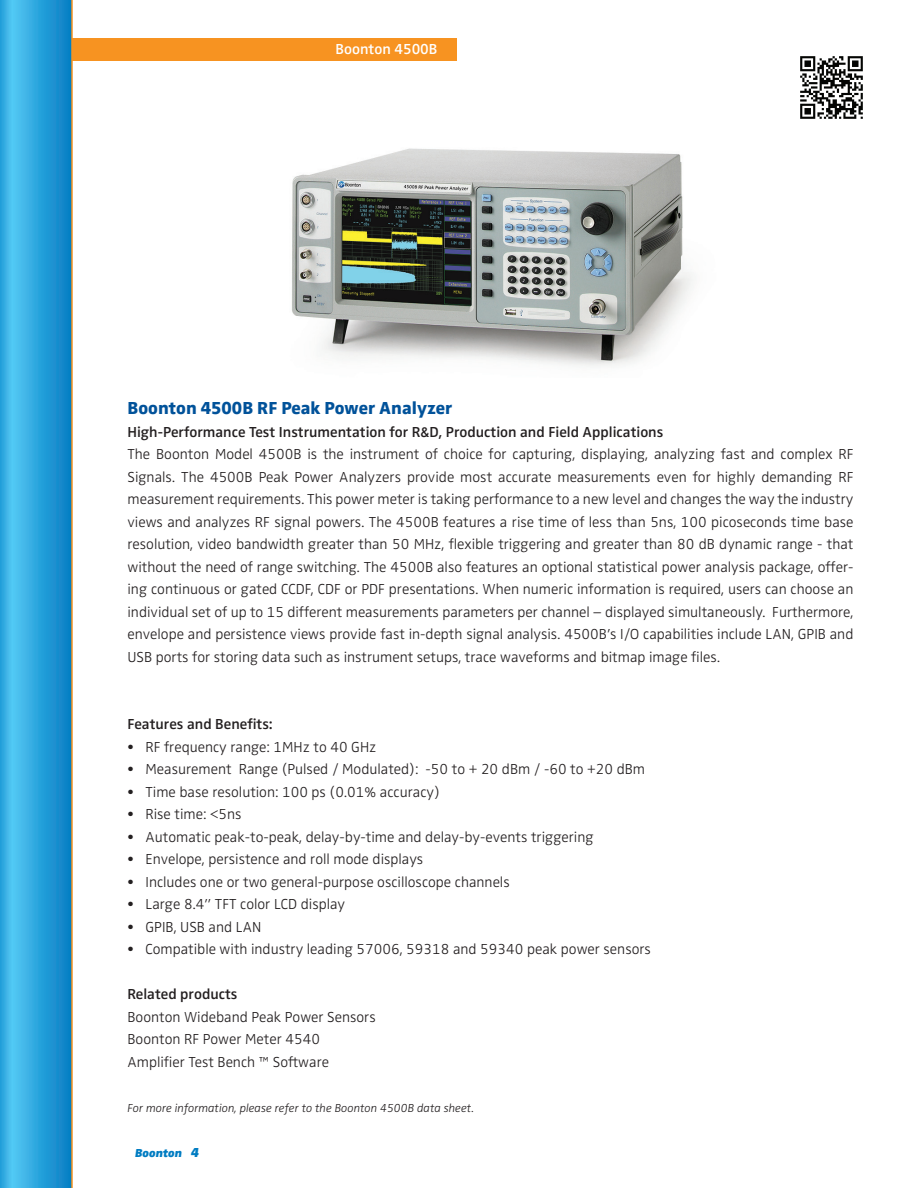
<style>
.page{position:relative;width:918px;height:1188px;background:#fff}
.page>*{position:absolute;margin:0;border:0;box-sizing:border-box;transform-origin:0 0}
.t1{font:800 18px "Zwo Pro";color:#01529a}
.t2{font:300 15px/22.5px "Zwo Pro";color:#231f20;text-align:justify}
.t3{font:600 15px "Zwo Pro";color:#231f20}
.t4{font:600 15px "Zwo Pro";color:#fff}
.t5{font:italic 300 12px "Zwo Pro";color:#231f20}
.t6{font:italic 900 12px "Zwo Pro";color:#007cc2}
.s1{font-size:13.5px}
</style>
<div class="page">
<div style="left:53px;top:38px;width:404px;height:22px;background:#f79321"></div>
<svg style="left:0;top:0;width:71px;height:1188px;background:#2ca4dc"></svg>
<hr style="left:71px;top:0;width:2px;height:1188px;background:#f79321">
<img style="left:292px;top:148px;width:401px;height:218px">
<img style="left:800px;top:56px;width:63px;height:63px">
<p class="t4" style="left:336px;top:40px;width:103px">Boonton 4500B</p>
<p class="t1" style="left:128px;top:397px;width:326px">Boonton 4500B RF Peak Power Analyzer</p>
<p class="t3" style="left:128px;top:423px;width:537px">High-Performance Test Instrumentation for R&amp;D, Production and Field Applications</p>
<p class="t2" style="left:128px;top:443px;width:728px">The Boonton Model 4500B is the instrument of choice for capturing, displaying, analyzing fast and complex RF Signals. The 4500B Peak Power Analyzers provide most accurate measurements even for highly demanding RF measurement requirements. This power meter is taking performance to a new level and changes the way the industry views and analyzes RF signal powers. The 4500B features a rise time of less than 5ns, 100 picoseconds time base resolution, video bandwidth greater than 50 MHz, flexible triggering and greater than 80 dB dynamic range - that without the need of range switching. The 4500B also features an optional statistical power analysis package, offer&shy;ing continuous or gated CCDF, CDF or PDF presentations. When numeric information is required, users can choose an individual set of up to 15 different measurements parameters per channel – displayed simultaneously. Furthermore, envelope and persistence views provide fast in-depth signal analysis. 4500B’s I/O capabilities include LAN, GPIB and USB ports for storing data such as instrument setups, trace waveforms and bitmap image files.</p>
<p class="t3" style="left:128px;top:715px;width:147px">Features and Benefits:</p>
<p class="t2" style="left:128px;top:736px;width:250px">• RF frequency range: 1MHz to 40 GHz</p>
<p class="t2" style="left:128px;top:758px;width:519px">• Measurement Range (Pulsed / Modulated): -50 to + 20 dBm / -60 to +20 dBm</p>
<p class="t2" style="left:128px;top:781px;width:314px">• Time base resolution: 100 ps (0.01% accuracy)</p>
<p class="t2" style="left:128px;top:803px;width:116px">• Rise time: &lt;5ns</p>
<p class="t2" style="left:128px;top:826px;width:468px">• Automatic peak-to-peak, delay-by-time and delay-by-events triggering</p>
<p class="t2" style="left:128px;top:848px;width:297px">• Envelope, persistence and roll mode displays</p>
<p class="t2" style="left:128px;top:871px;width:384px">• Includes one or two general-purpose oscilloscope channels</p>
<p class="t2" style="left:128px;top:893px;width:219px">• Large 8.4” TFT color LCD display</p>
<p class="t2" style="left:128px;top:916px;width:135px">• GPIB, USB and LAN</p>
<p class="t2" style="left:128px;top:938px;width:525px">• Compatible with industry leading 57006, 59318 and 59340 peak power sensors</p>
<p class="t3" style="left:128px;top:985px;width:112px">Related products</p>
<p class="t2" style="left:128px;top:1006px;width:250px;text-align:left">Boonton Wideband Peak Power Sensors<br>Boonton RF Power Meter 4540<br>Amplifier Test Bench ™ Software</p>
<p class="t5" style="left:128px;top:1101px;width:348px">For more information, please refer to the Boonton 4500B data sheet.</p>
<p class="t6" style="left:135px;top:1145px;width:65px">Boonton <span class="s1">4</span></p>
</div>
